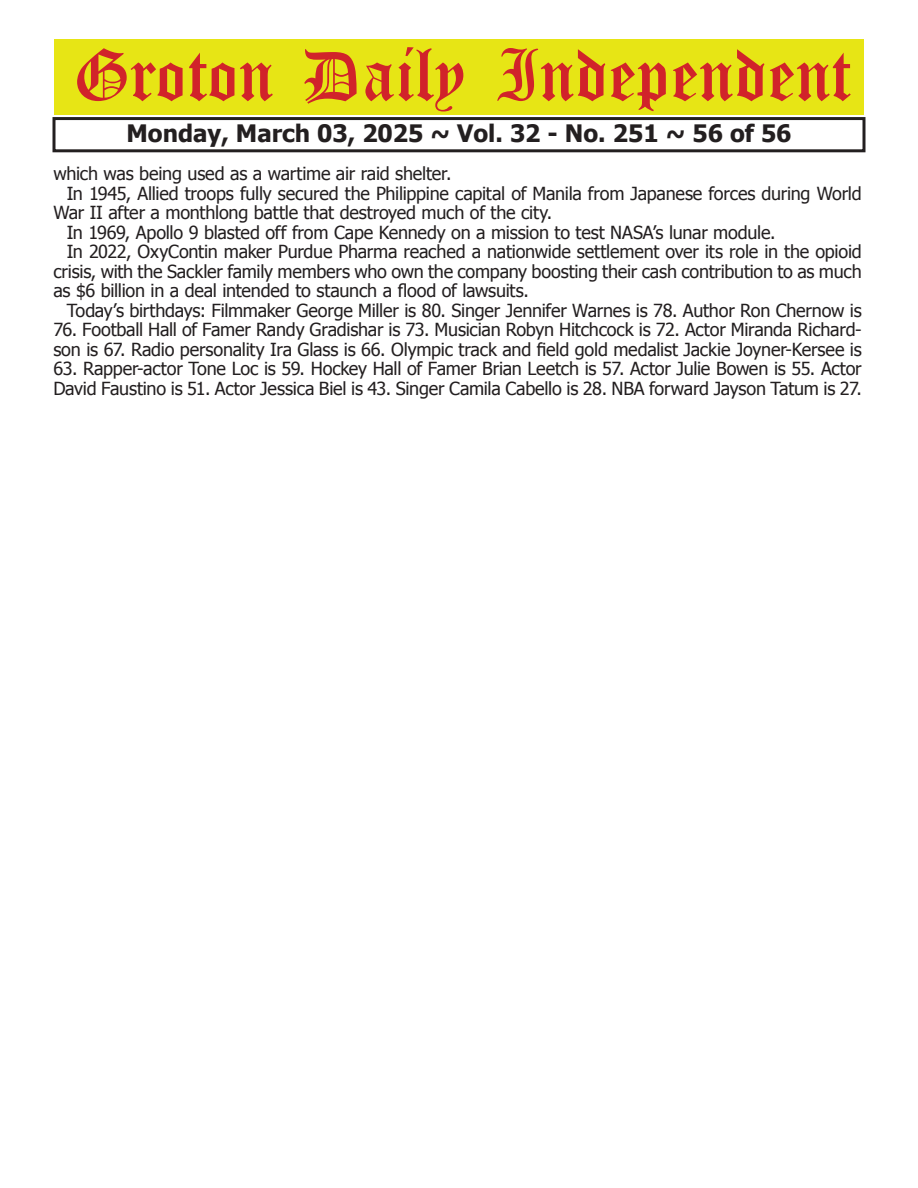
<style>
.page{position:relative;width:918px;height:1188px;background:#fff}
.page>*{position:absolute;margin:0;border:0;box-sizing:border-box;transform-origin:0 0}
.t1{font:54px "Old English Five";color:#d1232a}
.t2{font:700 24px "Tahoma";color:#231f20}
.t3{font:18px/19.5px "Tahoma";letter-spacing:-.015em;color:#231f20}
</style>
<div class="page">
<div style="left:52px;top:117px;width:814px;height:35px;border:3px solid #231f20"></div>
<div style="left:54px;top:40px;width:810px;height:75px;background:#e7e515"></div>
<h1 class="t1" style="left:73px;top:50px;width:779px">Groton Daily Independent</h1>
<h2 class="t2" style="left:127px;top:116px;width:667px">Monday, March 03, 2025 ~ Vol. 32 - No. 251 ~ 56 of 56</h2>
<p class="t3" style="left:53px;top:163px;width:400px">which was being used as a wartime air raid shelter.</p>
<p class="t3" style="left:67px;top:182px;width:797px">In 1945, Allied troops fully secured the Philippine capital of Manila from Japanese forces during World</p>
<p class="t3" style="left:53px;top:202px;width:501px">War II after a monthlong battle that destroyed much of the city.</p>
<p class="t3" style="left:67px;top:221px;width:710px">In 1969, Apollo 9 blasted off from Cape Kennedy on a mission to test NASA’s lunar module.</p>
<p class="t3" style="left:67px;top:241px;width:796px">In 2022, OxyContin maker Purdue Pharma reached a nationwide settlement over its role in the opioid</p>
<p class="t3" style="left:53px;top:260px;width:810px">crisis, with the Sackler family members who own the company boosting their cash contribution to as much</p>
<p class="t3" style="left:53px;top:280px;width:477px">as $6 billion in a deal intended to staunch a flood of lawsuits.</p>
<p class="t3" style="left:67px;top:299px;width:796px">Today’s birthdays: Filmmaker George Miller is 80. Singer Jennifer Warnes is 78. Author Ron Chernow is</p>
<p class="t3" style="left:53px;top:319px;width:810px">76. Football Hall of Famer Randy Gradishar is 73. Musician Robyn Hitchcock is 72. Actor Miranda Richard&shy;son is 67. Radio personality Ira Glass is 66. Olympic track and field gold medalist Jackie Joyner-Kersee is</p>
<p class="t3" style="left:53px;top:358px;width:810px">63. Rapper-actor Tone Loc is 59. Hockey Hall of Famer Brian Leetch is 57. Actor Julie Bowen is 55. Actor<br>David Faustino is 51. Actor Jessica Biel is 43. Singer Camila Cabello is 28. NBA forward Jayson Tatum is 27.</p>
</div>
